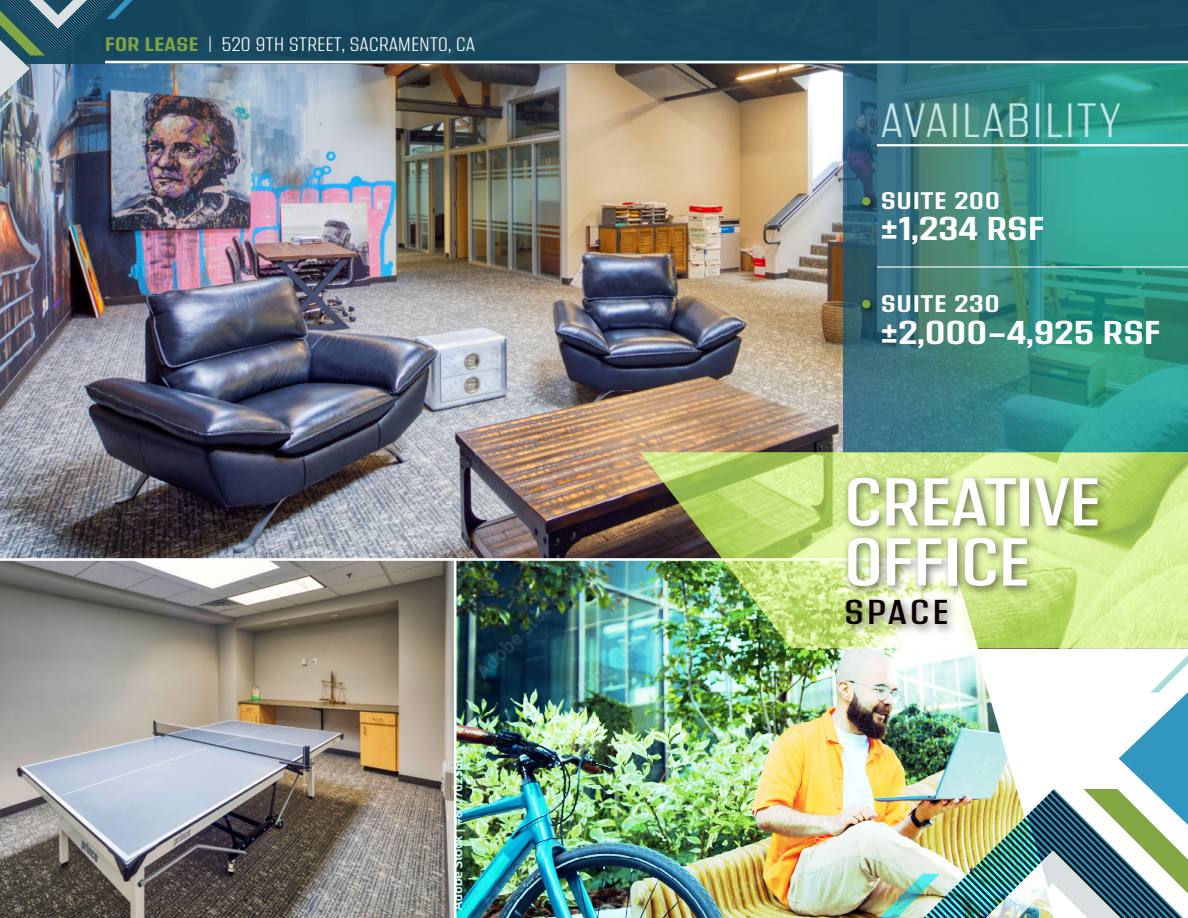
<style>
.page{position:relative;width:1188px;height:918px;background:#fff}
.page>*{position:absolute;margin:0;border:0;box-sizing:border-box;transform-origin:0 0}
.t1{font:600 67.5px/60px "Address Sans Pro";color:#fff}
.t2{font:300 48px "Address Sans Pro";letter-spacing:.045em;color:#c1e6e4}
.t3{font:600 34.5px "Address Sans Pro";letter-spacing:.1em;color:#0d0000}
.t4{font:700 33px "Address Sans Pro";letter-spacing:.02em;color:#fff}
.t5{font:700 24px "Address Sans Pro";letter-spacing:.05em;color:#fff}
.t6{font:300 19.5px "Address Sans Pro";letter-spacing:.025em;color:#fff}
.s1{font-weight:700;color:#81a642}
</style>
<div class="page">
<img style="left:0;top:63px;width:1188px;height:495px">
<img style="left:400px;top:557px;width:661px;height:361px">
<img style="left:879px;top:655px;width:309px;height:263px">
<img style="left:0;top:558px;width:457px;height:360px">
<img style="left:640px;top:452px;width:548px;height:196px">
<div style="left:840px;top:472px;width:270px;height:165px;background:#000;opacity:.57"></div>
<svg style="left:843px;top:63px;width:344px;height:390px;background:#368b85"></svg>
<div style="left:0;top:0;width:1188px;height:63px;background:#15495f"></div>
<img style="left:0;top:0;width:133px;height:113px">
<hr style="left:105px;top:61px;width:1083px;height:2px;background:#fff">
<hr style="left:877px;top:144px;width:311px;height:2px;background:#fff">
<hr style="left:877px;top:266px;width:311px;height:2px;background:#fff">
<div style="left:858px;top:193px;width:23px;height:23px;background:#000;opacity:.75"></div>
<div style="left:862px;top:197px;width:8px;height:8px;background:#81a642;border-radius:50%"></div>
<div style="left:858px;top:296px;width:23px;height:23px;background:#000;opacity:.75"></div>
<div style="left:862px;top:300px;width:8px;height:8px;background:#81a642;border-radius:50%"></div>
<p class="t6" style="left:105px;top:34px;width:371px"><span class="s1">FOR LEASE</span> | 520 9TH STREET, SACRAMENTO, CA</p>
<h2 class="t2" style="left:881px;top:94px;width:241px">AVAILABILITY</h2>
<p class="t5" style="left:881px;top:187px;width:120px">SUITE 200</p>
<h3 class="t4" style="left:881px;top:210px;width:165px">±1,234 RSF</h3>
<p class="t5" style="left:881px;top:290px;width:120px">SUITE 230</p>
<h3 class="t4" style="left:881px;top:313px;width:281px">±2,000-4,925 RSF</h3>
<h1 class="t1" style="left:844px;top:475px;width:258px">CREATIVE<br>OFFICE</h1>
<h3 class="t3" style="left:844px;top:593px;width:106px">SPACE</h3>
</div>
